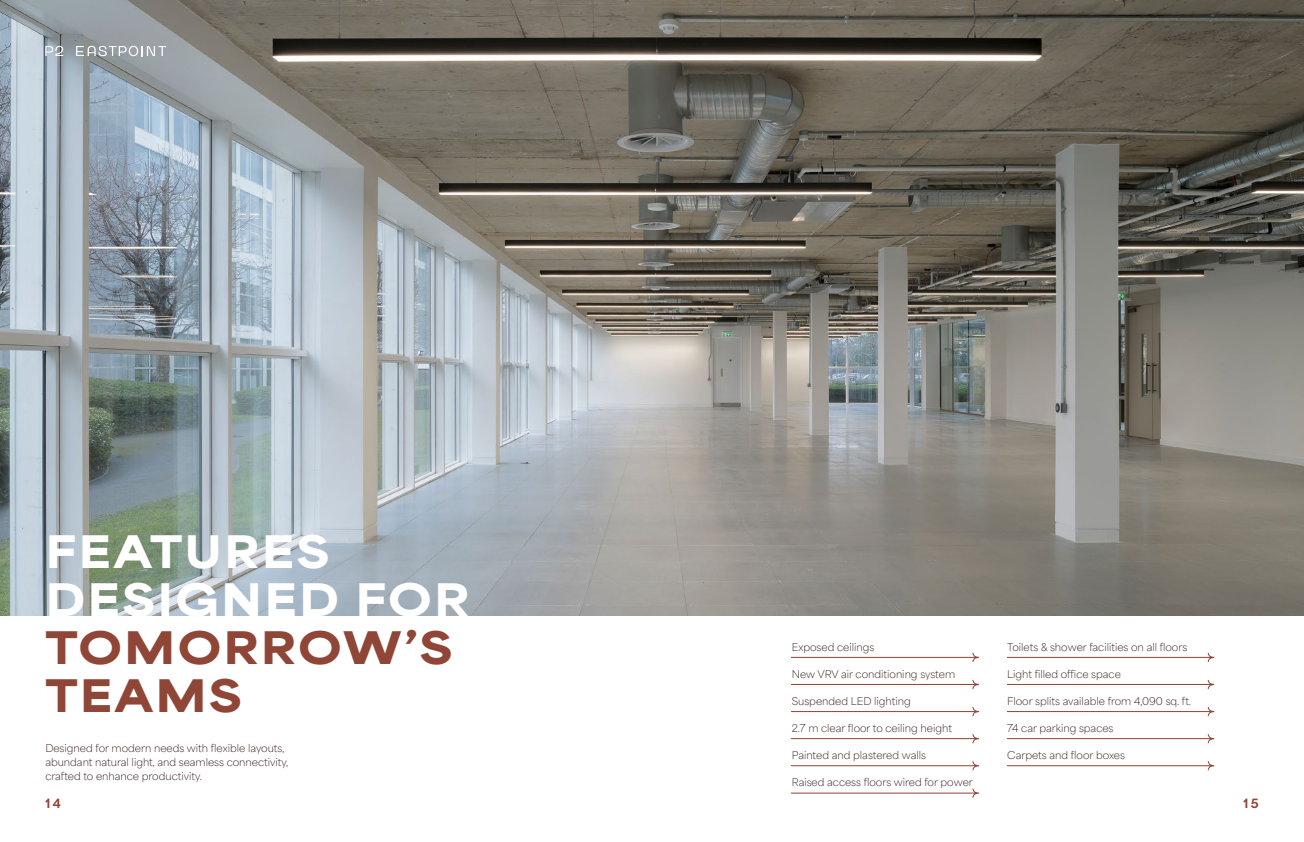
<style>
.page{position:relative;width:1304px;height:842px;background:#fff}
.page>*{position:absolute;margin:0;border:0;box-sizing:border-box;transform-origin:0 0}
.t1{font:900 42px/48px "Area Extended";letter-spacing:.05em;color:#fff}
.t2{font:900 42px/48px "Area Extended";letter-spacing:.05em;color:#8f4637}
.t3{font:800 12px "Area Normal";color:#8f4637}
.t4{font:100 10px/14px "Area Normal";color:#2a0e0d}
</style>
<div class="page">
<img style="left:0;top:0;width:1304px;height:615px">
<svg style="left:45px;top:46px;width:18px;height:10px"></svg>
<svg style="left:76px;top:46px;width:90px;height:10px"></svg>
<svg style="left:792px;top:653px;width:187px;height:9px"></svg>
<svg style="left:792px;top:680px;width:187px;height:9px"></svg>
<svg style="left:792px;top:707px;width:187px;height:9px"></svg>
<svg style="left:792px;top:734px;width:187px;height:9px"></svg>
<svg style="left:792px;top:761px;width:187px;height:9px"></svg>
<svg style="left:792px;top:788px;width:187px;height:10px"></svg>
<svg style="left:1007px;top:653px;width:207px;height:9px"></svg>
<svg style="left:1007px;top:680px;width:207px;height:9px"></svg>
<svg style="left:1007px;top:707px;width:207px;height:9px"></svg>
<svg style="left:1007px;top:734px;width:207px;height:9px"></svg>
<svg style="left:1007px;top:761px;width:207px;height:9px"></svg>
<h1 class="t1" style="left:45px;top:524px;width:426px">FEATURES<br>DESIGNED FOR</h1>
<h1 class="t2" style="left:45px;top:620px;width:409px">TOMORROW’S<br>TEAMS</h1>
<p class="t4" style="left:45px;top:740px;width:244px">Designed for modern needs with flexible layouts, abundant natural light, and seamless connectivity, crafted to enhance productivity.</p>
<p class="t4" style="left:792px;top:639px;width:84px">Exposed ceilings</p>
<p class="t4" style="left:792px;top:666px;width:165px">New VRV air conditioning system</p>
<p class="t4" style="left:792px;top:693px;width:120px">Suspended LED lighting</p>
<p class="t4" style="left:792px;top:720px;width:162px">2.7 m clear floor to ceiling height</p>
<p class="t4" style="left:792px;top:747px;width:136px">Painted and plastered walls</p>
<p class="t4" style="left:792px;top:774px;width:183px">Raised access floors wired for power</p>
<p class="t4" style="left:1007px;top:639px;width:181px">Toilets &amp; shower facilities on all floors</p>
<p class="t4" style="left:1007px;top:666px;width:115px">Light filled office space</p>
<p class="t4" style="left:1007px;top:693px;width:185px">Floor splits available from 4,090 sq. ft.</p>
<p class="t4" style="left:1007px;top:720px;width:108px">74 car parking spaces</p>
<p class="t4" style="left:1007px;top:747px;width:119px">Carpets and floor boxes</p>
<p class="t3" style="left:45px;top:792px;width:17px">14</p>
<p class="t3" style="left:1243px;top:792px;width:17px">15</p>
</div>
